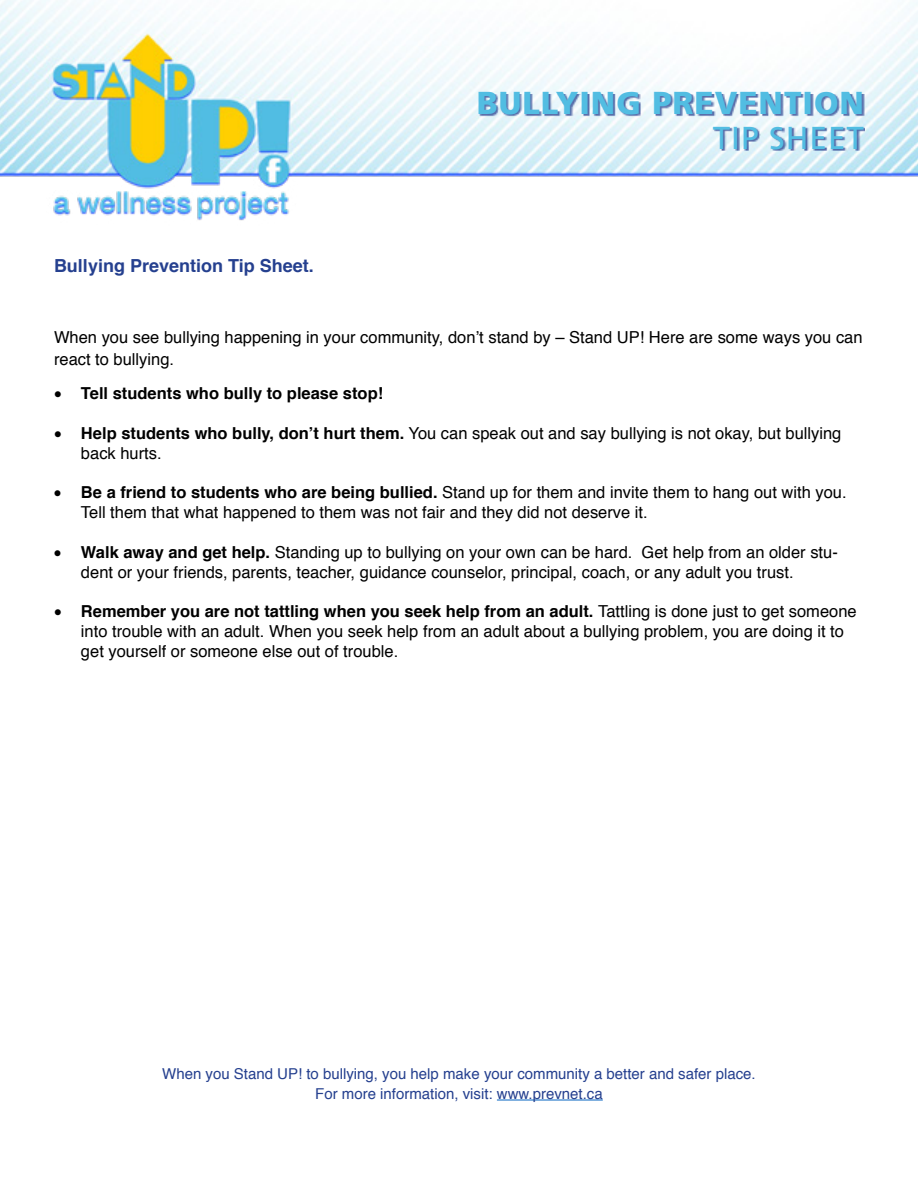
<style>
.page{position:relative;width:918px;height:1188px;background:#fff}
.page>*{position:absolute;margin:0;border:0;box-sizing:border-box;transform-origin:0 0}
.t1{font:900 31.5px "Frutiger";letter-spacing:.03em;color:#52bde2}
.t2{font:31.5px "Frutiger";letter-spacing:.03em;color:#52bde2}
.t3{font:700 18px "Helvetica";color:#25408f}
.t4{font:16.5px/19.8px "Helvetica";color:#000}
.t5{font:700 16.5px "Helvetica";color:#000}
.t6{font:15px/19.5px "Helvetica";color:#25408f;text-align:center}
.s1{font-weight:700}
</style>
<div class="page">
<img style="left:0;top:0;width:918px;height:1101px">
<div style="left:480px;top:94px;width:385px;height:57px;background:#25408f;opacity:.75"></div>
<hr style="left:497px;top:1100px;width:106px;height:1px;background:#0563c1">
<p class="t3" style="left:54px;top:251px;width:261px">Bullying Prevention Tip Sheet.</p>
<h1 class="t1" style="left:477px;top:84px;width:389px">BULLYING PREVENTION</h1>
<h1 class="t2" style="left:713px;top:119px;width:153px">TIP SHEET</h1>
<p class="t4" style="left:54px;top:327px;width:810px;line-height:21.6px">When you see bullying happening in your community, don’t stand by – Stand UP! Here are some ways you can react to bullying.</p>
<p class="t5" style="left:54px;top:380px;width:331px">• Tell students who bully to please stop!</p>
<p class="t4" style="left:81px;top:424px;width:762px;text-indent:-27px">• <span class="s1">Help students who bully, don’t hurt them.</span> You can speak out and say bullying is not okay, but bullying back hurts.</p>
<p class="t4" style="left:81px;top:483px;width:767px;text-indent:-27px">• <span class="s1">Be a friend to students who are being bullied.</span> Stand up for them and invite them to hang out with you.<br>Tell them that what happened to them was not fair and they did not deserve it.</p>
<p class="t4" style="left:81px;top:543px;width:758px;text-indent:-27px">• <span class="s1">Walk away and get help.</span> Standing up to bullying on your own can be hard. Get help from an older stu&shy;dent or your friends, parents, teacher, guidance counselor, principal, coach, or any adult you trust.</p>
<p class="t4" style="left:81px;top:602px;width:777px;text-indent:-27px">• <span class="s1">Remember you are not tattling when you seek help from an adult.</span> Tattling is done just to get someone into trouble with an adult. When you seek help from an adult about a bullying problem, you are doing it to get yourself or someone else out of trouble.</p>
<p class="t6" style="left:162px;top:1065px;width:595px">When you Stand UP! to bullying, you help make your community a better and safer place.<br>For more information, visit: www.prevnet.ca</p>
</div>
